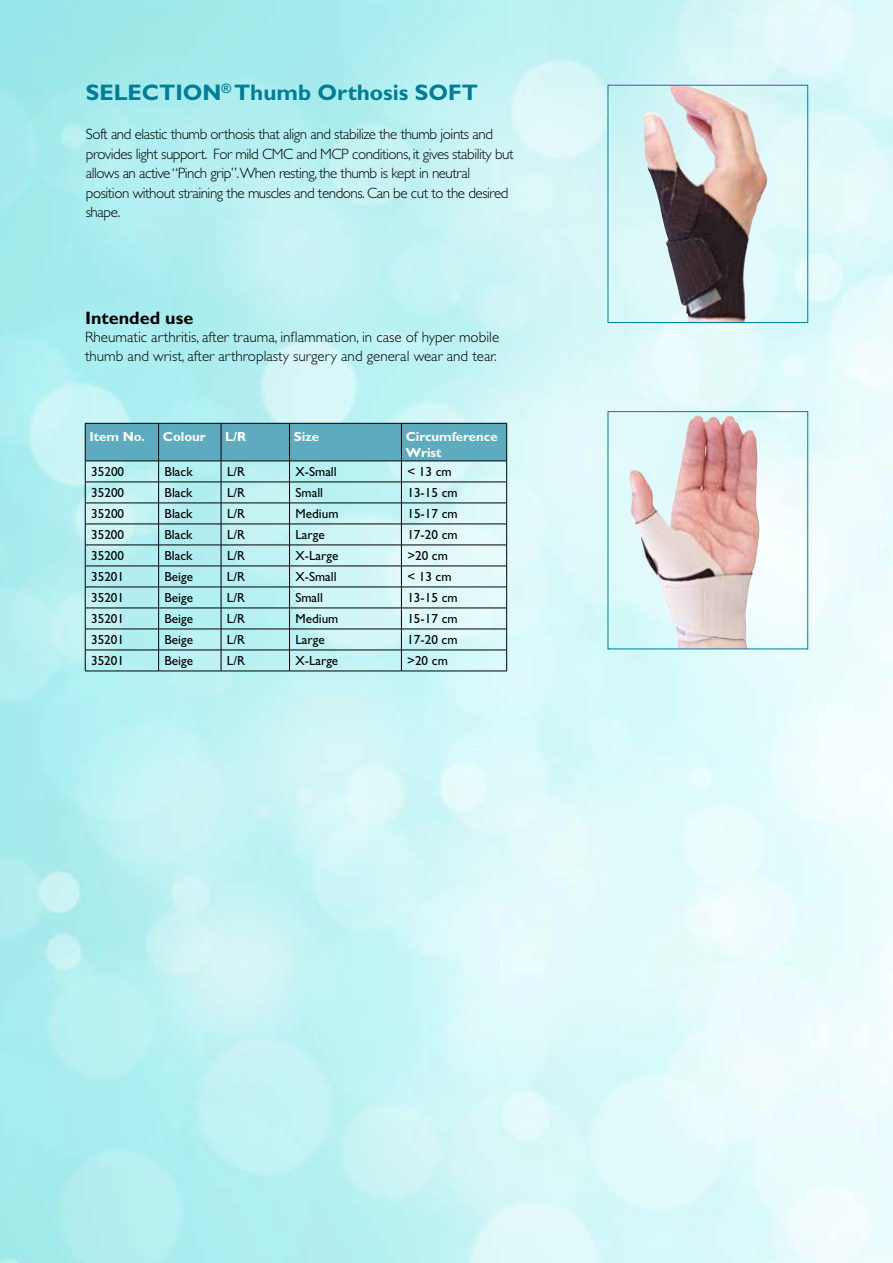
<style>
.page{position:relative;width:893px;height:1263px;background:#fff}
.page>*{position:absolute;margin:0;border:0;box-sizing:border-box;transform-origin:0 0}
.t1{font:700 22.5px "Gill Sans Std";color:#007d97}
.t2{font:700 18px "Gill Sans Std";color:#000}
.t3{font:300 15px/19.5px "Gill Sans Std";letter-spacing:-.03em;color:#000}
.t4{font:300 15px/18.6px "Gill Sans Std";color:#000}
.t5{font:13.2px "Gill Sans Std";color:#000}
.t6{font:700 13.2px/15.9px "Gill Sans Std";color:#fff}
</style>
<div class="page">
<img style="left:0;top:0;width:893px;height:1263px">
<img style="left:642px;top:87px;width:126px;height:234px">
<div style="left:608px;top:85px;width:200px;height:238px;border:1px solid #007d97"></div>
<svg style="left:85px;top:423px;width:422px;height:248px;background:#aadade"></svg>
<hr style="left:85px;top:671px;width:74px;height:1px;background:#000">
<hr style="left:159px;top:671px;width:62px;height:1px;background:#000">
<hr style="left:221px;top:671px;width:69px;height:1px;background:#000">
<hr style="left:290px;top:671px;width:111px;height:1px;background:#000">
<hr style="left:401px;top:671px;width:106px;height:1px;background:#000">
<img style="left:629px;top:415px;width:130px;height:232px">
<h1 class="t1" style="left:86px;top:79px;width:394px">SELECTION<sup>®</sup> Thumb Orthosis SOFT</h1>
<p class="t3" style="left:86px;top:125px;width:429px">Soft and elastic thumb orthosis that align and stabilize the thumb joints and provides light support. For mild CMC and MCP conditions, it gives stability but allows an active “Pinch grip”.When resting, the thumb is kept in neutral position without straining the muscles and tendons. Can be cut to the desired shape.</p>
<p class="t2" style="left:85px;top:307px;width:110px">Intended use</p>
<p class="t4" style="left:85px;top:328px;width:416px">Rheumatic arthritis, after trauma, inflammation, in case of hyper mobile thumb and wrist, after arthroplasty surgery and general wear and tear.</p>
<p class="t6" style="left:89px;top:428px;width:57px">Item No.</p>
<p class="t6" style="left:163px;top:428px;width:45px">Colour</p>
<p class="t6" style="left:225px;top:428px;width:22px">L/R</p>
<p class="t6" style="left:294px;top:428px;width:27px">Size</p>
<p class="t6" style="left:406px;top:428px;width:93px">Circumference<br>Wrist</p>
<p class="t5" style="left:91px;top:464px;width:35px">35200</p>
<p class="t5" style="left:165px;top:464px;width:30px">Black</p>
<p class="t5" style="left:227px;top:464px;width:20px">L/R</p>
<p class="t5" style="left:295px;top:464px;width:43px">X-Small</p>
<p class="t5" style="left:407px;top:464px;width:46px">&lt; 13 cm</p>
<p class="t5" style="left:91px;top:485px;width:34px">35200</p>
<p class="t5" style="left:165px;top:485px;width:30px">Black</p>
<p class="t5" style="left:227px;top:485px;width:20px">L/R</p>
<p class="t5" style="left:295px;top:485px;width:29px">Small</p>
<p class="t5" style="left:407px;top:485px;width:52px">13-15 cm</p>
<p class="t5" style="left:91px;top:506px;width:34px">35200</p>
<p class="t5" style="left:165px;top:506px;width:30px">Black</p>
<p class="t5" style="left:227px;top:506px;width:20px">L/R</p>
<p class="t5" style="left:295px;top:506px;width:45px">Medium</p>
<p class="t5" style="left:407px;top:506px;width:52px">15-17 cm</p>
<p class="t5" style="left:91px;top:527px;width:35px">35200</p>
<p class="t5" style="left:165px;top:527px;width:30px">Black</p>
<p class="t5" style="left:227px;top:527px;width:20px">L/R</p>
<p class="t5" style="left:295px;top:527px;width:31px">Large</p>
<p class="t5" style="left:407px;top:527px;width:52px">17-20 cm</p>
<p class="t5" style="left:91px;top:548px;width:34px">35200</p>
<p class="t5" style="left:165px;top:548px;width:30px">Black</p>
<p class="t5" style="left:227px;top:548px;width:20px">L/R</p>
<p class="t5" style="left:295px;top:548px;width:44px">X-Large</p>
<p class="t5" style="left:407px;top:548px;width:42px">&gt;20 cm</p>
<p class="t5" style="left:91px;top:569px;width:35px">35201</p>
<p class="t5" style="left:165px;top:569px;width:30px">Beige</p>
<p class="t5" style="left:227px;top:569px;width:20px">L/R</p>
<p class="t5" style="left:295px;top:569px;width:43px">X-Small</p>
<p class="t5" style="left:407px;top:569px;width:46px">&lt; 13 cm</p>
<p class="t5" style="left:91px;top:590px;width:34px">35201</p>
<p class="t5" style="left:165px;top:590px;width:30px">Beige</p>
<p class="t5" style="left:227px;top:590px;width:20px">L/R</p>
<p class="t5" style="left:295px;top:590px;width:29px">Small</p>
<p class="t5" style="left:407px;top:590px;width:52px">13-15 cm</p>
<p class="t5" style="left:91px;top:611px;width:34px">35201</p>
<p class="t5" style="left:164px;top:611px;width:30px">Beige</p>
<p class="t5" style="left:227px;top:611px;width:20px">L/R</p>
<p class="t5" style="left:295px;top:611px;width:45px">Medium</p>
<p class="t5" style="left:407px;top:611px;width:52px">15-17 cm</p>
<p class="t5" style="left:91px;top:632px;width:35px">35201</p>
<p class="t5" style="left:164px;top:632px;width:30px">Beige</p>
<p class="t5" style="left:227px;top:632px;width:20px">L/R</p>
<p class="t5" style="left:295px;top:632px;width:31px">Large</p>
<p class="t5" style="left:407px;top:632px;width:52px">17-20 cm</p>
<p class="t5" style="left:91px;top:653px;width:34px">35201</p>
<p class="t5" style="left:164px;top:653px;width:30px">Beige</p>
<p class="t5" style="left:227px;top:653px;width:20px">L/R</p>
<p class="t5" style="left:295px;top:653px;width:44px">X-Large</p>
<p class="t5" style="left:407px;top:653px;width:42px">&gt;20 cm</p>
</div>
